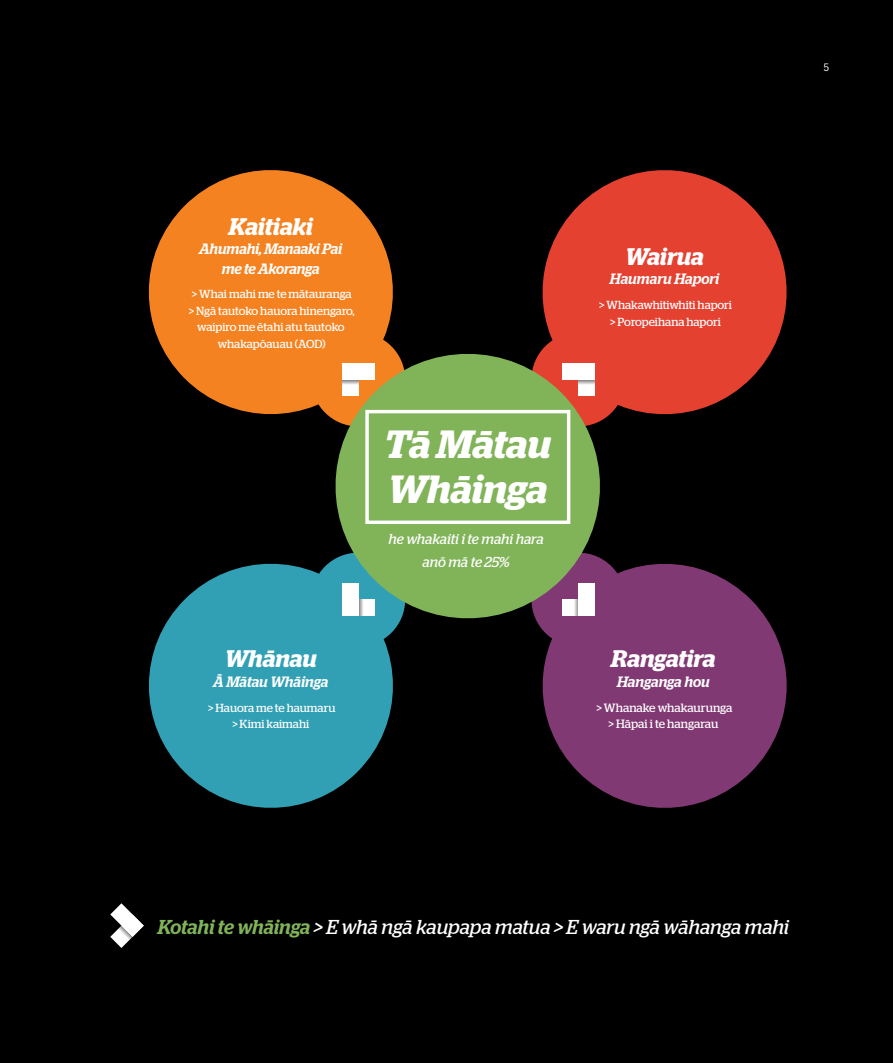
<style>
.page{position:relative;width:893px;height:1063px;background:#000}
.page>*{position:absolute;margin:0;border:0;box-sizing:border-box;transform-origin:0 0}
.t1{font:italic 600 39.3px/44.2px "Stag";letter-spacing:-.005em;color:#fff}
.t2{font:italic 600 24px "Stag";letter-spacing:-.005em;color:#fff}
.t3{font:italic 20.1px "Stag";letter-spacing:-.005em;color:#fff}
.t4{font:italic 500 15px/19.5px "Stag";letter-spacing:-.01em;color:#fff;text-align:center}
.t5{font:italic 14.4px/23.9px "Stag";letter-spacing:-.01em;color:#fff;text-align:center}
.t6{font:12px/16.4px "Stag";color:#fff;text-align:center}
.t7{font:11.7px/16.4px "Stag";letter-spacing:-.005em;color:#fff;text-align:center}
.t8{font:10.5px "Flama";color:#fff}
.s1{font-weight:500;color:#81b459}
</style>
<div class="page">
<svg style="left:148px;top:170px;width:245px;height:244px;fill:#f58220"></svg>
<svg style="left:542px;top:170px;width:245px;height:245px;fill:#e44131"></svg>
<svg style="left:542px;top:564px;width:245px;height:244px;fill:#813973"></svg>
<svg style="left:149px;top:563px;width:244px;height:245px;fill:#31a0b4"></svg>
<div style="left:311px;top:333px;width:94px;height:93px;background:#f58220;border-radius:50%"></div>
<div style="left:311px;top:553px;width:94px;height:94px;background:#31a0b4;border-radius:50%"></div>
<div style="left:531px;top:553px;width:94px;height:94px;background:#813973;border-radius:50%"></div>
<div style="left:531px;top:333px;width:94px;height:93px;background:#e44131;border-radius:50%"></div>
<svg style="left:323px;top:341px;width:290px;height:290px;fill:#81b459"></svg>
<div style="left:578px;top:363px;width:17px;height:33px;background:#fff"></div>
<svg style="left:578px;top:380px;width:17px;height:4px"></svg>
<div style="left:562px;top:363px;width:33px;height:16px;background:#fff"></div>
<div style="left:342px;top:363px;width:16px;height:33px;background:#fff"></div>
<svg style="left:342px;top:380px;width:16px;height:4px"></svg>
<div style="left:342px;top:363px;width:32px;height:16px;background:#fff"></div>
<div style="left:562px;top:600px;width:33px;height:16px;background:#fff"></div>
<svg style="left:574px;top:600px;width:4px;height:16px"></svg>
<div style="left:578px;top:583px;width:17px;height:33px;background:#fff"></div>
<div style="left:342px;top:600px;width:32px;height:16px;background:#fff"></div>
<svg style="left:359px;top:600px;width:4px;height:16px"></svg>
<div style="left:342px;top:583px;width:16px;height:33px;background:#fff"></div>
<div style="left:365px;top:410px;width:205px;height:114px;border:3px solid #fff"></div>
<svg style="left:110px;top:903px;width:34px;height:45px"></svg>
<h2 class="t2" style="left:229px;top:212px;width:86px">Kaitiaki</h2>
<p class="t4" style="left:199px;top:239px;width:145px">Ahumahi, Manaaki Pai me te Akoranga</p>
<p class="t7" style="left:189px;top:286px;width:167px">&gt; Whai mahi me te mātauranga &gt; Ngā tautoko hauora hinengaro, waipiro me ētahi atu tautoko whakapōauau (AOD)</p>
<h1 class="t1" style="left:384px;top:422px;width:169px">Tā Mātau<br>Whāinga</h1>
<p class="t5" style="left:389px;top:526px;width:157px">he whakaiti i te mahi hara anō mā te 25%</p>
<h2 class="t2" style="left:225px;top:645px;width:94px">Whānau</h2>
<p class="t4" style="left:213px;top:672px;width:117px">Ā Mātau Whāinga</p>
<p class="t7" style="left:208px;top:699px;width:129px">&gt; Hauora me te haumaru &gt; Kimi kaimahi</p>
<h2 class="t2" style="left:625px;top:242px;width:80px">Wairua</h2>
<p class="t4" style="left:610px;top:269px;width:111px">Haumaru Hapori</p>
<p class="t7" style="left:599px;top:297px;width:134px">&gt; Whakawhitiwhiti hapori &gt; Poropeihana hapori</p>
<h2 class="t2" style="left:611px;top:645px;width:106px">Rangatira</h2>
<p class="t4" style="left:617px;top:672px;width:94px">Hanganga hou</p>
<p class="t6" style="left:596px;top:699px;width:138px">&gt; Whanake whakaurunga &gt; Hāpai i te hangarau</p>
<p class="t8" style="left:823px;top:61px;width:7px">5</p>
<h3 class="t3" style="left:158px;top:915px;width:633px"><span class="s1">Kotahi te whāinga</span> &gt; E whā ngā kaupapa matua &gt; E waru ngā wāhanga mahi</h3>
</div>
